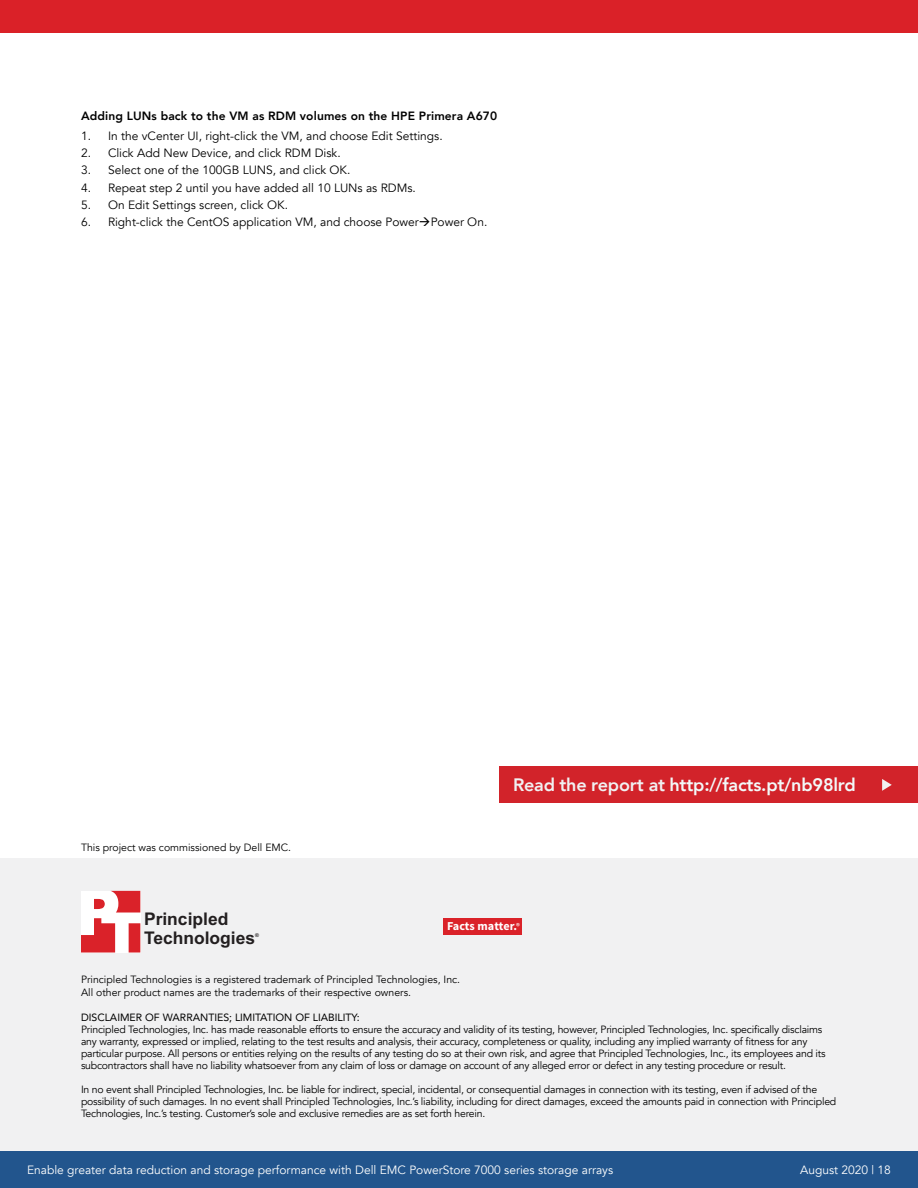
<style>
.page{position:relative;width:918px;height:1188px;background:#fff}
.page>*{position:absolute;margin:0;border:0;box-sizing:border-box;transform-origin:0 0}
.t1{font:800 18px "Avenir";letter-spacing:-.01em;color:#f3f9f9}
.t2{font:700 17.4px/18.6px "Arial";color:#231f20}
.t3{font:700 12.15px "Source Sans Pro";color:#fff}
.t4{font:12px "Avenir";color:#000}
.t5{font:12px "Avenir";color:#fff}
.t6{font:800 12px "Avenir";letter-spacing:.01em;color:#000}
.t7{font:10.5px/12px "Avenir";letter-spacing:-.02em;color:#000}
.t8{font:10.5px/12.6px "Avenir";color:#000}
.t9{font:10.5px "Avenir";color:#000}
.t10{font:700 5.25px "Arial";color:#231f20}
.s1{color:#f1f1f2}
.s2{font-weight:600;font-size:8.55px}
</style>
<div class="page">
<div style="left:0;top:858px;width:918px;height:293px;background:#f1f1f2"></div>
<svg style="left:81px;top:891px;width:59px;height:62px"></svg>
<div style="left:444px;top:918px;width:78px;height:17px;background:#da2229"></div>
<div style="left:500px;top:766px;width:418px;height:37px;background:#d2232a"></div>
<svg style="left:882px;top:779px;width:10px;height:12px"></svg>
<div style="left:0;top:1151px;width:918px;height:37px;background:#22558d"></div>
<div style="left:0;top:0;width:918px;height:32px;background:#da2128"></div>
<p class="t6" style="left:81px;top:106px;width:418px">Adding LUNs back to the VM as RDM volumes on the HPE Primera A670</p>
<p class="t4" style="left:81px;top:128px;width:363px">1. In the vCenter UI, right-click the VM, and choose Edit Settings.</p>
<p class="t4" style="left:81px;top:146px;width:261px">2. Click Add New Device, and click RDM Disk.</p>
<p class="t4" style="left:81px;top:163px;width:271px">3. Select one of the 100GB LUNS, and click OK.</p>
<p class="t4" style="left:81px;top:180px;width:336px">4. Repeat step 2 until you have added all 10 LUNs as RDMs.</p>
<p class="t4" style="left:81px;top:198px;width:209px">5. On Edit Settings screen, click OK.</p>
<p class="t4" style="left:81px;top:215px;width:408px">6. Right-click the CentOS application VM, and choose Power→Power On.</p>
<p class="t8" style="left:81px;top:841px;width:212px">This project was commissioned by Dell EMC.</p>
<h1 class="t1" style="left:513px;top:771px;width:344px"><span class="s1">Read the report at</span> http://facts.pt/nb98lrd</h1>
<h2 class="t2" style="left:144px;top:911px;width:113px">Principled<br>Technologies</h2>
<p class="t10" style="left:255px;top:932px;width:5px">®</p>
<p class="t3" style="left:447px;top:918px;width:74px">Facts matter.<span class="s2">®</span></p>
<p class="t8" style="left:81px;top:974px;width:381px">Principled Technologies is a registered trademark of Principled Technologies, Inc.<br>All other product names are the trademarks of their respective owners.</p>
<p class="t9" style="left:81px;top:1009px;width:280px">DISCLAIMER OF WARRANTIES; LIMITATION OF LIABILITY:</p>
<p class="t7" style="left:81px;top:1024px;width:746px">Principled Technologies, Inc. has made reasonable efforts to ensure the accuracy and validity of its testing, however, Principled Technologies, Inc. specifically disclaims any warranty, expressed or implied, relating to the test results and analysis, their accuracy, completeness or quality, including any implied warranty of fitness for any particular purpose. All persons or entities relying on the results of any testing do so at their own risk, and agree that Principled Technologies, Inc., its employees and its subcontractors shall have no liability whatsoever from any claim of loss or damage on account of any alleged error or defect in any testing procedure or result.</p>
<p class="t7" style="left:81px;top:1084px;width:757px">In no event shall Principled Technologies, Inc. be liable for indirect, special, incidental, or consequential damages in connection with its testing, even if advised of the possibility of such damages. In no event shall Principled Technologies, Inc.’s liability, including for direct damages, exceed the amounts paid in connection with Principled<br>Technologies, Inc.’s testing. Customer’s sole and exclusive remedies are as set forth herein.</p>
<p class="t5" style="left:27px;top:1163px;width:588px">Enable greater data reduction and storage performance with Dell EMC PowerStore 7000 series storage arrays</p>
<p class="t5" style="left:800px;top:1163px;width:92px">August 2020 | 18</p>
</div>
